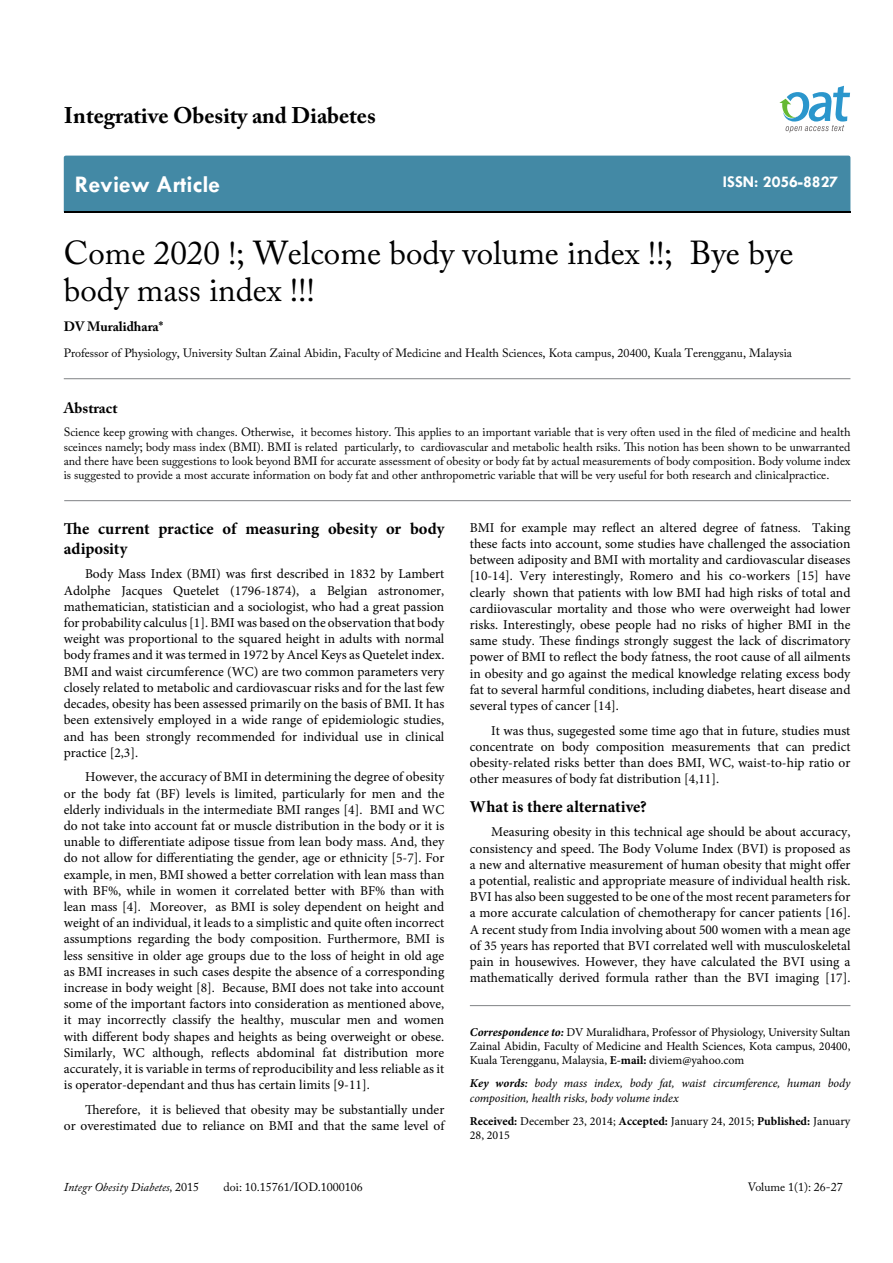
<style>
.page{position:relative;width:893px;height:1263px;background:#fff}
.page>*{position:absolute;margin:0;border:0;box-sizing:border-box;transform-origin:0 0}
.t1{font:33px/37.5px "Adobe Caslon Pro";color:#000}
.t2{font:700 24px "Tw Cen";color:#fff}
.t3{font:700 22.5px "Adobe Caslon Pro";color:#000}
.t4{font:700 16.5px/19.8px "Minion Pro";color:#000}
.t5{font:700 16.5px "Tw Cen";color:#fff}
.t6{font:700 15px "Adobe Caslon Pro";color:#000}
.t7{font:13.5px/16.2px "Minion Pro";color:#000;text-align:justify}
.t8{font:700 13.5px "Adobe Caslon Pro";color:#000}
.t9{font:12px/14.4px "Adobe Caslon Pro";color:#000;text-align:justify}
.t10{font:12px/14.4px "Minion Pro";color:#000;text-align:justify}
.t11{font:italic 12px/14.4px "Minion Pro";letter-spacing:-.005em;color:#000}
.t12{font:italic 12px "Adobe Caslon Pro";color:#000}
.s1{font-weight:700;font-style:italic}
.s2{font-weight:700}
.s3{font-weight:600}
.s4{font-style:normal}
</style>
<div class="page">
<div style="left:64px;top:156px;width:786px;height:56px;background:#4389a5"></div>
<svg style="left:779px;top:86px;width:71px;height:47px"></svg>
<hr style="left:64px;top:378px;width:786px;height:1px;background:#808285">
<hr style="left:64px;top:500px;width:787px;height:1px;background:#808285">
<hr style="left:470px;top:1005px;width:380px;height:1px;background:#808285">
<h3 class="t3" style="left:64px;top:102px;width:313px">Integrative Obesity and Diabetes</h3>
<h2 class="t2" style="left:75px;top:170px;width:147px">Review Article</h2>
<p class="t5" style="left:723px;top:172px;width:117px">ISSN: 2056-8827</p>
<h1 class="t1" style="left:64px;top:233px;width:731px">Come 2020 !; Welcome body volume index !!; Bye bye body mass index !!!</h1>
<p class="t8" style="left:64px;top:318px;width:101px">DV Muralidhara*</p>
<p class="t9" style="left:64px;top:346px;width:730px">Professor of Physiology, University Sultan Zainal Abidin, Faculty of Medicine and Health Sciences, Kota campus, 20400, Kuala Terengganu, Malaysia</p>
<p class="t6" style="left:64px;top:399px;width:55px">Abstract</p>
<p class="t9" style="left:64px;top:425px;width:788px">Science keep growing with changes. Otherwise, it becomes history. This applies to an important variable that is very often used in the filed of medicine and health sceinces namely; body mass index (BMI). BMI is related particularly, to cardiovascular and metabolic health rsiks. This notion has been shown to be unwarranted and there have been suggestions to look beyond BMI for accurate assessment of obesity or body fat by actual measurements of body composition. Body volume index is suggested to provide a most accurate information on body fat and other anthropometric variable that will be very useful for both research and clinicalpractice.</p>
<p class="t4" style="left:64px;top:519px;width:382px">The current practice of measuring obesity or body adiposity</p>
<p class="t7" style="left:64px;top:566px;width:382px;text-indent:21px">Body Mass Index (BMI) was first described in 1832 by Lambert Adolphe Jacques Quetelet (1796-1874), a Belgian astronomer, mathematician, statistician and a sociologist, who had a great passion for probability calculus [1]. BMI was based on the observation that body weight was proportional to the squared height in adults with normal body frames and it was termed in 1972 by Ancel Keys as Quetelet index.<br>BMI and waist circumference (WC) are two common parameters very closely related to metabolic and cardiovascuar risks and for the last few decades, obesity has been assessed primarily on the basis of BMI. It has been extensively employed in a wide range of epidemiologic studies, and has been strongly recommended for individual use in clinical practice [2,3].</p>
<p class="t7" style="left:64px;top:769px;width:382px;text-indent:21px">However, the accuracy of BMI in determining the degree of obesity or the body fat (BF) levels is limited, particularly for men and the elderly individuals in the intermediate BMI ranges [4]. BMI and WC do not take into account fat or muscle distribution in the body or it is unable to differentiate adipose tissue from lean body mass. And, they do not allow for differentiating the gender, age or ethnicity [5-7]. For example, in men, BMI showed a better correlation with lean mass than with BF%, while in women it correlated better with BF% than with lean mass [4]. Moreover, as BMI is soley dependent on height and weight of an individual, it leads to a simplistic and quite often incorrect assumptions regarding the body composition. Furthermore, BMI is less sensitive in older age groups due to the loss of height in old age as BMI increases in such cases despite the absence of a corresponding increase in body weight [8]. Because, BMI does not take into account some of the important factors into consideration as mentioned above, it may incorrectly classify the healthy, muscular men and women with different body shapes and heights as being overweight or obese.<br>Similarly, WC although, reflects abdominal fat distribution more accurately, it is variable in terms of reproducibility and less reliable as it is operator-dependant and thus has certain limits [9-11].</p>
<p class="t7" style="left:64px;top:1101px;width:382px;text-align:right">Therefore, it is believed that obesity may be substantially under<br>or overestimated due to reliance on BMI and that the same level of</p>
<p class="t7" style="left:470px;top:519px;width:382px">BMI for example may reflect an altered degree of fatness. Taking these facts into account, some studies have challenged the association between adiposity and BMI with mortality and cardiovascular diseases [10-14]. Very interestingly, Romero and his co-workers [15] have clearly shown that patients with low BMI had high risks of total and cardiiovascular mortality and those who were overweight had lower risks. Interestingly, obese people had no risks of higher BMI in the same study. These findings strongly suggest the lack of discrimatory power of BMI to reflect the body fatness, the root cause of all ailments in obesity and go against the medical knowledge relating excess body fat to several harmful conditions, including diabetes, heart disease and several types of cancer [14].</p>
<p class="t7" style="left:470px;top:722px;width:382px;text-indent:21px">It was thus, sugegested some time ago that in future, studies must concentrate on body composition measurements that can predict obesity-related risks better than does BMI, WC, waist-to-hip ratio or other measures of body fat distribution [4,11].</p>
<p class="t4" style="left:470px;top:796px;width:178px">What is there alternative?</p>
<p class="t7" style="left:470px;top:824px;width:382px;text-indent:21px">Measuring obesity in this technical age should be about accuracy, consistency and speed. The Body Volume Index (BVI) is proposed as a new and alternative measurement of human obesity that might offer a potential, realistic and appropriate measure of individual health risk.<br>BVI has also been suggested to be one of the most recent parameters for a more accurate calculation of chemotherapy for cancer patients [16].<br>A recent study from India involving about 500 women with a mean age of 35 years has reported that BVI correlated well with musculoskeletal pain in housewives. However, they have calculated the BVI using a mathematically derived formula rather than the BVI imaging [17].</p>
<p class="t10" style="left:470px;top:1025px;width:382px"><span class="s1">Correspondence to:</span> DV Muralidhara, Professor of Physiology, University Sultan Zainal Abidin, Faculty of Medicine and Health Sciences, Kota campus, 20400, Kuala Terengganu, Malaysia, <span class="s2">E-mail:</span> diviem@yahoo.com</p>
<p class="t11" style="left:470px;top:1076px;width:382px"><span class="s2">Key words</span><span class="s3">:</span> body mass index, body fat, waist circumference, human body composition, health risks, body volume index</p>
<p class="t10" style="left:470px;top:1114px;width:382px"><span class="s2">Received:</span> December 23, 2014; <span class="s2">Accepted:</span> January 24, 2015; <span class="s2">Published:</span> January<br>28, 2015</p>
<p class="t12" style="left:64px;top:1180px;width:137px">Integr Obesity Diabetes, <span class="s4">2015</span></p>
<p class="t9" style="left:224px;top:1180px;width:141px">doi: 10.15761/IOD.1000106</p>
<p class="t9" style="left:748px;top:1180px;width:96px">Volume 1(1): 26-27</p>
</div>
